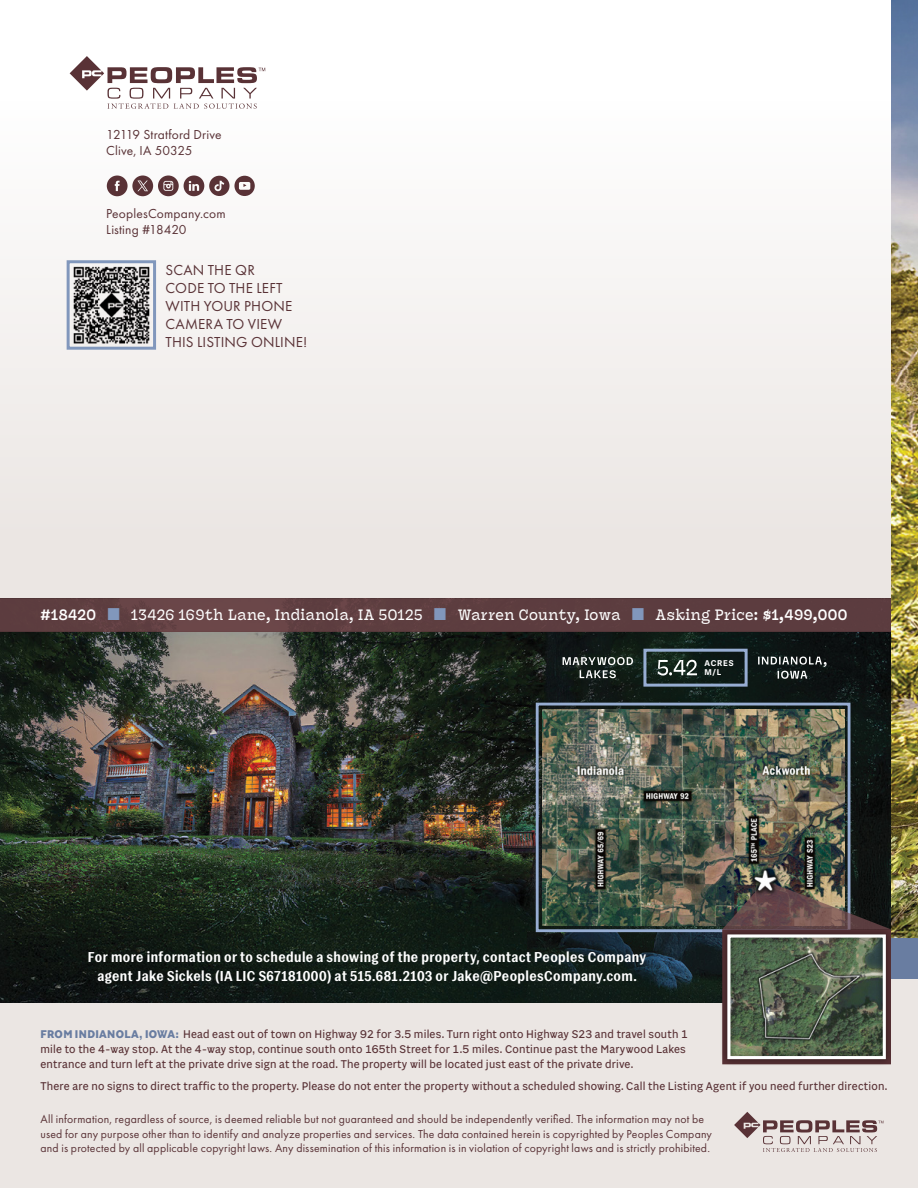
<style>
.page{position:relative;width:918px;height:1188px;background:#fff}
.page>*{position:absolute;margin:0;border:0;box-sizing:border-box;transform-origin:0 0}
.t1{font:500 15px "Panel";letter-spacing:.035em;color:#fff;scale:.9 1}
.t2{font:15px/18px "Futura PT";letter-spacing:.01em;color:#593236}
.t3{font:700 15px "Panel";letter-spacing:.035em;color:#fff;scale:.9 1}
.t4{font:300 14.7px/19.5px "Gal Gothic Variable Roman";letter-spacing:.03em;color:#fff;text-align:center}
.t5{font:13.5px/16.2px "Futura PT";letter-spacing:.01em;color:#593236}
.t6{font:expanded 12px/15px "Sole Sans VF";letter-spacing:.015em;color:#593236}
.t7{font:12px/14.4px "Futura PT";letter-spacing:.015em;color:#593236}
.t8{font:700 8.1px/9.3px "Adelle Sans";letter-spacing:.11em;color:#fff}
.s1{font-weight:700}
.s2{color:#697da1}
</style>
<div class="page">
<div style="left:0;top:0;width:891px;height:632px;background:linear-gradient(to bottom,#fff,#e8e2df)"></div>
<div style="left:0;top:979px;width:918px;height:209px;background:#ebe6e3"></div>
<svg style="left:734px;top:1112px;width:150px;height:40px"></svg>
<img style="left:0;top:632px;width:500px;height:370px">
<img style="left:500px;top:632px;width:391px;height:370px">
<svg style="left:658px;top:660px;width:39px;height:16px"></svg>
<div style="left:643px;top:649px;width:105px;height:38px;border:3px solid #97add2"></div>
<svg style="left:563px;top:657px;width:70px;height:21px"></svg>
<svg style="left:758px;top:657px;width:69px;height:22px;background:#3e4544"></svg>
<img style="left:527px;top:931px;width:193px;height:71px">
<img style="left:542px;top:709px;width:303px;height:217px">
<div style="left:536px;top:703px;width:314px;height:229px;border:3px solid #97add2"></div>
<div style="left:720px;top:927px;width:174px;height:140px;background:#000;opacity:.75"></div>
<div style="left:728px;top:935px;width:158px;height:124px;border:3px solid #fff"></div>
<svg style="left:722px;top:881px;width:169px;height:48px;background:#433637"></svg>
<img style="left:543px;top:715px;width:303px;height:198px">
<svg style="left:70px;top:56px;width:195px;height:53px"></svg>
<svg style="left:107px;top:176px;width:148px;height:20px"></svg>
<svg style="left:65px;top:259px;width:93px;height:92px"></svg>
<img style="left:891px;top:417px;width:27px;height:521px">
<img style="left:891px;top:0;width:27px;height:417px">
<div style="left:891px;top:979px;width:27px;height:209px;background:#ebe6e3"></div>
<div style="left:891px;top:938px;width:27px;height:41px;background:#697da1"></div>
<svg style="left:0;top:598px;width:904px;height:34px;background:#5f3f40"></svg>
<p class="t5" style="left:106px;top:126px;width:117px">12119 Stratford Drive<br>Clive, IA 50325</p>
<p class="t5" style="left:106px;top:205px;width:121px">PeoplesCompany.com<br>Listing #18420</p>
<p class="t2" style="left:166px;top:261px;width:143px">SCAN THE QR<br>CODE TO THE LEFT<br>WITH YOUR PHONE<br>CAMERA TO VIEW<br>THIS LISTING ONLINE!</p>
<p class="t3" style="left:40px;top:606px;width:63px">#18420</p>
<p class="t1" style="left:131px;top:606px;width:325px">13426 169th Lane, Indianola, IA 50125</p>
<p class="t1" style="left:458px;top:606px;width:183px">Warren County, Iowa</p>
<p class="t1" style="left:656px;top:606px;width:215px">Asking Price: <span class="s1">$1,499,000</span></p>
<p class="t8" style="left:704px;top:659px;width:31px">ACRES<br>M/L</p>
<p class="t4" style="left:88px;top:946px;width:560px">For more information or to schedule a showing of the property, contact Peoples Company agent Jake Sickels (IA LIC S67181000) at 515.681.2103 or Jake@PeoplesCompany.com.</p>
<p class="t6" style="left:40px;top:1027px;width:649px"><span class="s2">FROM INDIANOLA, IOWA:</span> Head east out of town on Highway 92 for 3.5 miles. Turn right onto Highway S23 and travel south 1 mile to the 4-way stop. At the 4-way stop, continue south onto 165th Street for 1.5 miles. Continue past the Marywood Lakes entrance and turn left at the private drive sign at the road. The property will be located just east of the private drive.</p>
<p class="t6" style="left:40px;top:1079px;width:848px">There are no signs to direct traffic to the property. Please do not enter the property without a scheduled showing. Call the Listing Agent if you need further direction.</p>
<p class="t7" style="left:40px;top:1112px;width:673px">All information, regardless of source, is deemed reliable but not guaranteed and should be independently verified. The information may not be used for any purpose other than to identify and analyze properties and services. The data contained herein is copyrighted by Peoples Company and is protected by all applicable copyright laws. Any dissemination of this information is in violation of copyright laws and is strictly prohibited.</p>
</div>
